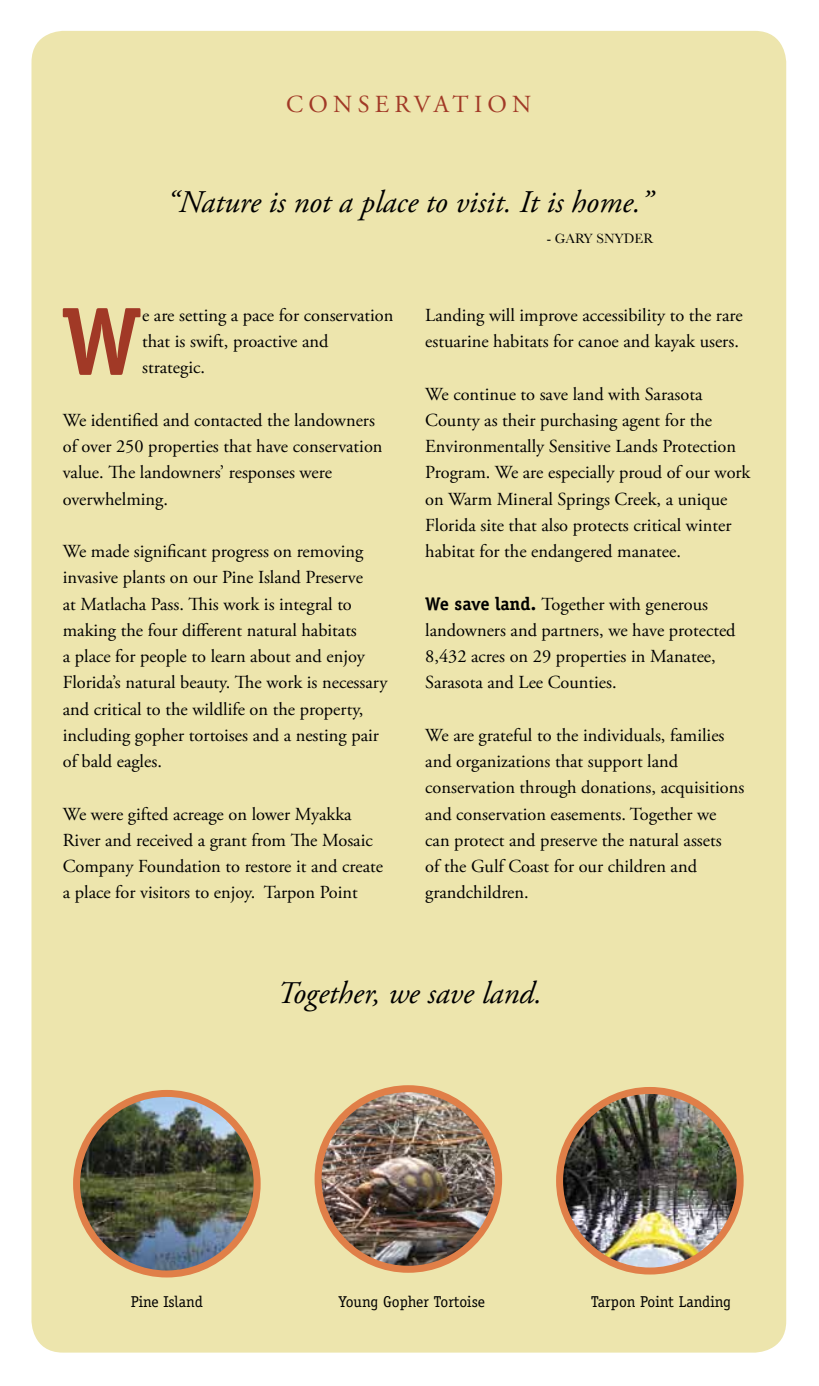
<style>
.page{position:relative;width:819px;height:1386px;background:#fff}
.page>*{position:absolute;margin:0;border:0;box-sizing:border-box;transform-origin:0 0}
.t1{font:700 95.02px "Officina Serif";color:#a13926}
.t2{font:italic 31.5px "Adobe Garamond Pro";color:#000}
.t3{font:24.5px "Adobe Garamond Pro";letter-spacing:.145em;color:#a13926}
.t4{font:18.38px/26.2px "Adobe Garamond Pro";color:#000}
.t5{font:15.75px "Officina Serif";color:#000}
.t6{font:14px "Baskerville";color:#000}
.s1{font-family:"Officina Serif";font-weight:700}
</style>
<div class="page">
<div style="left:32px;top:31px;width:754px;height:1322px;background:#ede5ad;border-radius:32px"></div>
<img style="left:318px;top:1089px;width:181px;height:180px;border-radius:90px">
<div style="left:315px;top:1085px;width:187px;height:188px;border:7px solid #e07f48;border-radius:50%"></div>
<img style="left:560px;top:1090px;width:180px;height:181px;border-radius:90px">
<div style="left:556px;top:1087px;width:188px;height:188px;border:7px solid #e07f48;border-radius:50%"></div>
<img style="left:77px;top:1093px;width:180px;height:181px;border-radius:90px">
<div style="left:73px;top:1090px;width:188px;height:188px;border:7px solid #e07f48;border-radius:50%"></div>
<h3 class="t3" style="left:286px;top:90px;width:44px">CONSE</h3>
<h3 class="t3" style="left:395px;top:90px;width:116px">RVATION</h3>
<h2 class="t2" style="left:167px;top:183px;width:487px">“Nature is not a place to visit. It is home.”</h2>
<p class="t6" style="left:547px;top:231px;width:108px">- GARY SNYDER</p>
<h1 class="t1" style="left:61px;top:282px;width:82px">W</h1>
<p class="t4" style="left:142px;top:302px;width:253px">e are setting a pace for conservation that is swift, proactive and strategic.</p>
<p class="t4" style="left:63px;top:407px;width:321px">We identified and contacted the landowners of over 250 properties that have conservation value. The landowners’ responses were overwhelming.</p>
<p class="t4" style="left:63px;top:539px;width:326px">We made significant progress on removing invasive plants on our Pine Island Preserve<br>at Matlacha Pass. This work is integral to making the four different natural habitats<br>a place for people to learn about and enjoy Florida’s natural beauty. The work is necessary and critical to the wildlife on the property, including gopher tortoises and a nesting pair of bald eagles.</p>
<p class="t4" style="left:63px;top:801px;width:322px">We were gifted acreage on lower Myakka River and received a grant from The Mosaic Company Foundation to restore it and create a place for visitors to enjoy. Tarpon Point</p>
<p class="t4" style="left:425px;top:303px;width:319px">Landing will improve accessibility to the rare estuarine habitats for canoe and kayak users.</p>
<p class="t4" style="left:425px;top:381px;width:327px">We continue to save land with Sarasota County as their purchasing agent for the Environmentally Sensitive Lands Protection Program. We are especially proud of our work on Warm Mineral Springs Creek, a unique Florida site that also protects critical winter habitat for the endangered manatee.</p>
<p class="t4" style="left:425px;top:591px;width:312px"><span class="s1">We save land.</span> Together with generous landowners and partners, we have protected 8,432 acres on 29 properties in Manatee, Sarasota and Lee Counties.</p>
<p class="t4" style="left:425px;top:723px;width:321px">We are grateful to the individuals, families and organizations that support land conservation through donations, acquisitions and conservation easements. Together we can protect and preserve the natural assets<br>of the Gulf Coast for our children and grandchildren.</p>
<h2 class="t2" style="left:277px;top:974px;width:266px">Together, we save land.</h2>
<p class="t5" style="left:131px;top:1293px;width:74px">Pine Island</p>
<p class="t5" style="left:338px;top:1293px;width:148px">Young Gopher Tortoise</p>
<p class="t5" style="left:591px;top:1293px;width:141px">Tarpon Point Landing</p>
</div>
